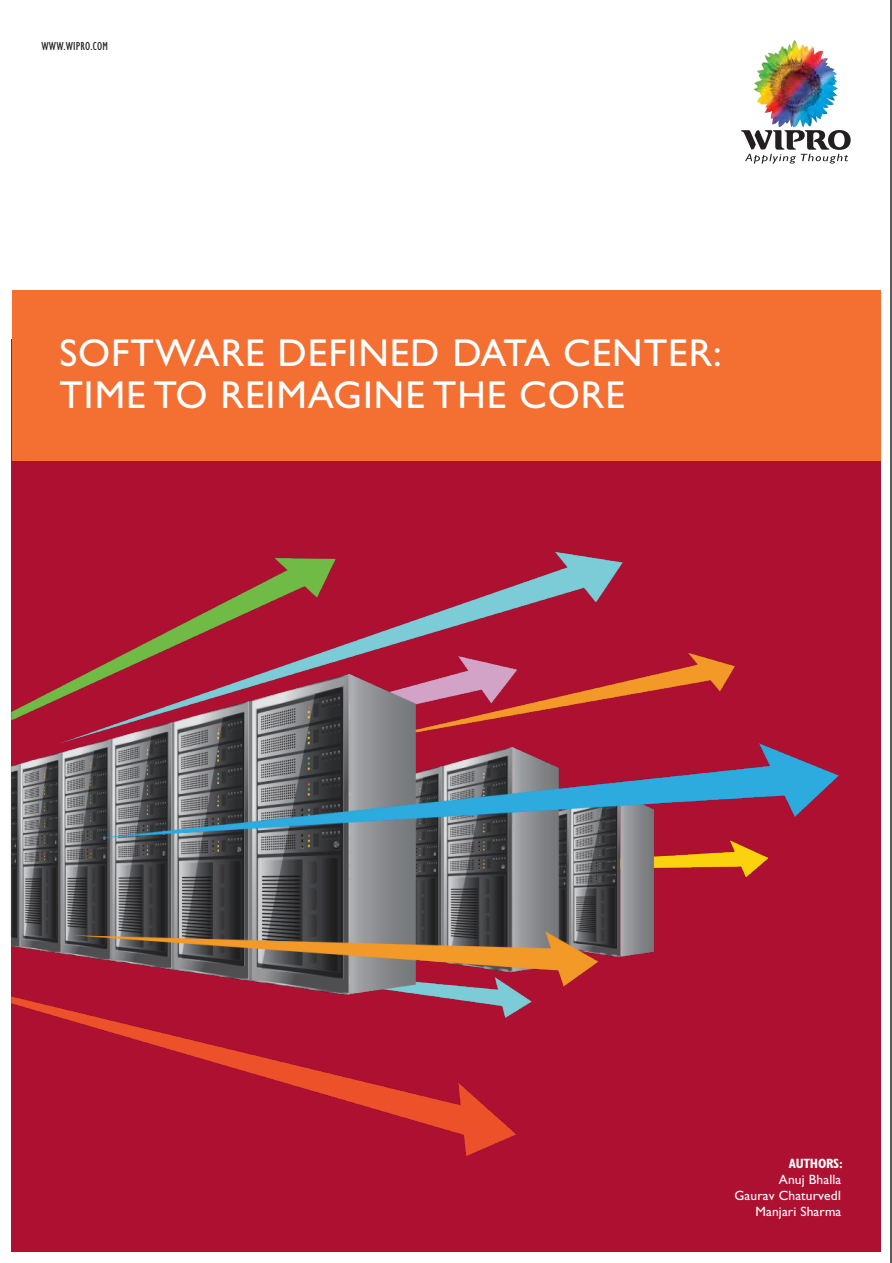
<style>
.page{position:relative;width:892px;height:1263px;background:#fff}
.page>*{position:absolute;margin:0;border:0;box-sizing:border-box;transform-origin:0 0}
.t1{font:39px/41.4px "Gill Sans Std";letter-spacing:.025em;color:#fff}
.t2{font:13.5px/16.2px "Gill Sans Std";letter-spacing:.01em;color:#fff;text-align:right}
.t3{font:700 condensed 13.5px "Gill Sans Std";letter-spacing:-.02em;color:#fff}
.t4{font:condensed 12px "Gill Sans Std";letter-spacing:.02em;color:#231f20}
</style>
<div class="page">
<div style="left:11px;top:339px;width:869px;height:913px;background:#ae1032"></div>
<svg style="left:741px;top:130px;width:109px;height:34px"></svg>
<img style="left:768px;top:42px;width:25px;height:13px">
<div style="left:12px;top:291px;width:867px;height:170px;background:#f37032"></div>
<img style="left:10px;top:507px;width:881px;height:671px">
<p class="t4" style="left:41px;top:39px;width:68px">WWW.WIPRO.COM</p>
<p class="t1" style="left:59px;top:333px;width:663px">SOFTWARE DEFINED DATA CENTER:<br>TIME TO REIMAGINE THE CORE</p>
<p class="t3" style="left:788px;top:1155px;width:55px">AUTHORS:</p>
<p class="t2" style="left:734px;top:1171px;width:108px">Anuj Bhalla<br>Gaurav ChaturvedI<br>Manjari Sharma</p>
</div>
